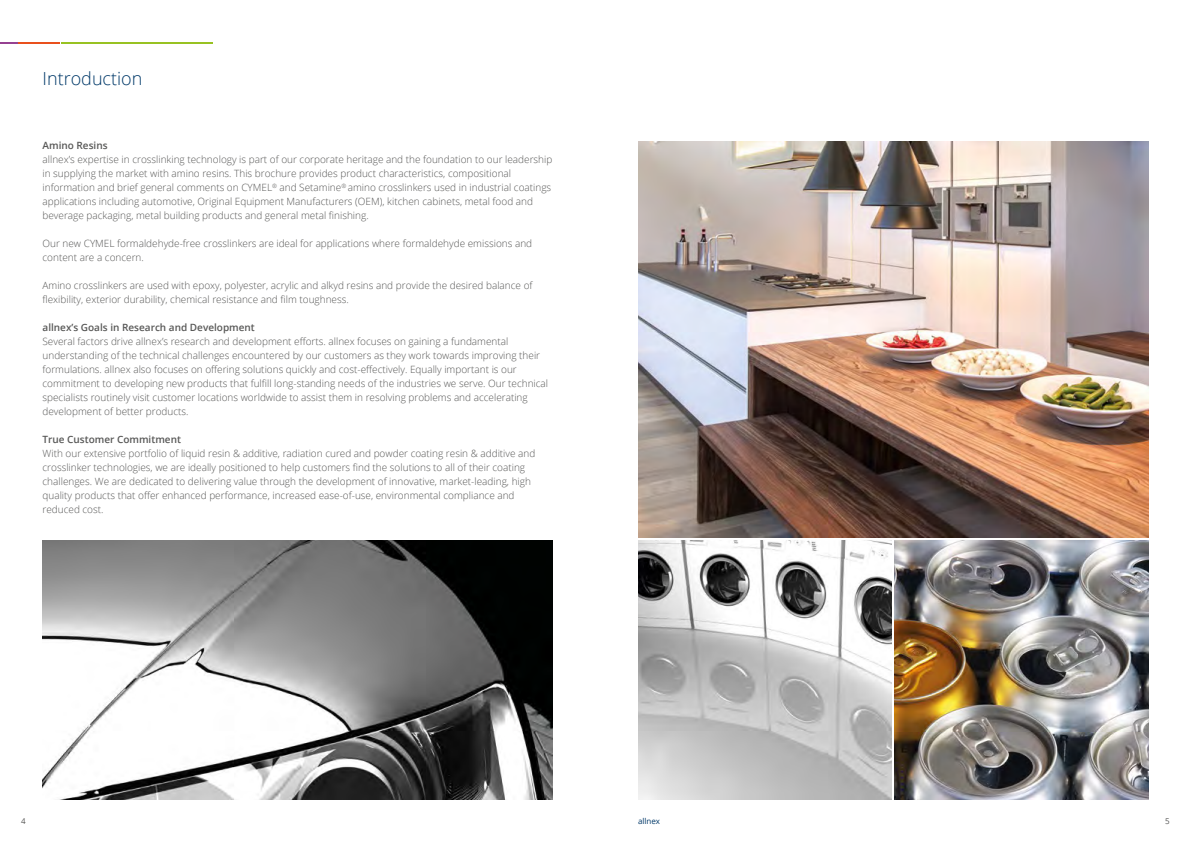
<style>
.page{position:relative;width:1191px;height:842px;background:#fff}
.page>*{position:absolute;margin:0;border:0;box-sizing:border-box;transform-origin:0 0}
.t1{font:300 18px "Open Sans";color:#003969}
.t2{font:300 10px/14px "Open Sans";color:#575756}
.t3{font:600 10px "Open Sans";color:#575756}
.t4{font:8px "Open Sans";color:#003969}
.t5{font:8px "Open Sans";color:#575756}
</style>
<div class="page">
<hr style="left:61px;top:43px;width:152px;height:1px;background:#98c222">
<hr style="left:18px;top:43px;width:42px;height:1px;background:#e9501d">
<svg style="left:0;top:43px;width:17px;height:1px"></svg>
<img style="left:43px;top:540px;width:510px;height:259px">
<img style="left:638px;top:142px;width:510px;height:395px">
<img style="left:638px;top:540px;width:253px;height:259px">
<img style="left:894px;top:540px;width:254px;height:259px">
<h1 class="t1" style="left:43px;top:66px;width:101px">Introduction</h1>
<p class="t3" style="left:43px;top:139px;width:67px">Amino Resins</p>
<p class="t2" style="left:43px;top:152px;width:511px">allnex’s expertise in crosslinking technology is part of our corporate heritage and the foundation to our leadership in supplying the market with amino resins. This brochure provides product characteristics, compositional information and brief general comments on CYMEL<sup>®</sup> and Setamine<sup>®</sup> amino crosslinkers used in industrial coatings applications including automotive, Original Equipment Manufacturers (OEM), kitchen cabinets, metal food and beverage packaging, metal building products and general metal fi nishing.</p>
<p class="t2" style="left:43px;top:236px;width:491px">Our new CYMEL formaldehyde-free crosslinkers are ideal for applications where formaldehyde emissions and content are a concern.</p>
<p class="t2" style="left:43px;top:278px;width:491px">Amino crosslinkers are used with epoxy, polyester, acrylic and alkyd resins and provide the desired balance of flexibility, exterior durability, chemical resistance and fi lm toughness.</p>
<p class="t3" style="left:43px;top:321px;width:214px">allnex’s Goals in Research and Development</p>
<p class="t2" style="left:43px;top:334px;width:507px">Several factors drive allnex’s research and development efforts. allnex focuses on gaining a fundamental understanding of the technical challenges encountered by our customers as they work towards improving their formulations. allnex also focuses on offering solutions quickly and cost-effectively. Equally important is our commitment to developing new products that fulfi ll long-standing needs of the industries we serve. Our technical specialists routinely visit customer locations worldwide to assist them in resolving problems and accelerating development of better products.</p>
<p class="t3" style="left:43px;top:433px;width:140px">True Customer Commitment</p>
<p class="t2" style="left:43px;top:446px;width:494px">With our extensive portfolio of liquid resin &amp; additive, radiation cured and powder coating resin &amp; additive and crosslinker technologies, we are ideally positioned to help customers fi nd the solutions to all of their coating challenges. We are dedicated to delivering value through the development of innovative, market-leading, high quality products that offer enhanced performance, increased ease-of-use, environmental compliance and reduced cost.</p>
<p class="t5" style="left:21px;top:815px;width:6px">4</p>
<p class="t4" style="left:638px;top:815px;width:24px">allnex</p>
<p class="t5" style="left:1165px;top:815px;width:6px">5</p>
</div>
